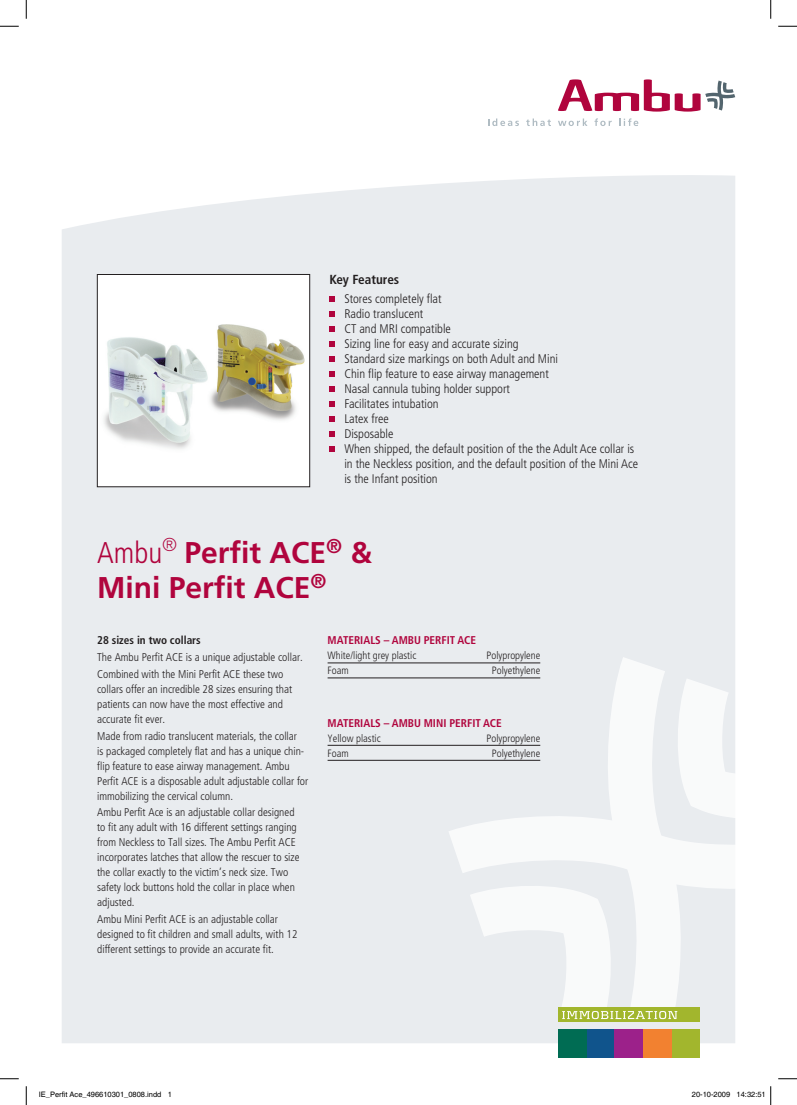
<style>
.page{position:relative;width:797px;height:1105px;background:#fff}
.page>*{position:absolute;margin:0;border:0;box-sizing:border-box;transform-origin:0 0}
.t1{font:700 30px/35px "Frutiger";color:#b0043d}
.t2{font:700 condensed 13.12px "Frutiger";color:#231f20}
.t3{font:300 condensed 12.5px/15px "Frutiger";color:#231f20}
.t4{font:300 condensed 11.25px/15px "Frutiger";color:#231f20}
.t5{font:700 condensed 11.25px "Frutiger";color:#b0043d}
.t6{font:700 condensed 11.25px "Frutiger";color:#231f20}
.t7{font:300 condensed 10.62px "Frutiger";color:#231f20}
.t8{font:7.5px "Helvetica";color:#000}
.s1{font-weight:300;font-stretch:condensed}
</style>
<div class="page">
<div style="left:62px;top:175px;width:673px;height:868px;background:#e9ecef"></div>
<svg style="left:558px;top:79px;width:177px;height:33px"></svg>
<svg style="left:488px;top:118px;width:31px;height:8px"></svg>
<svg style="left:526px;top:118px;width:25px;height:8px"></svg>
<svg style="left:558px;top:118px;width:29px;height:8px"></svg>
<svg style="left:594px;top:118px;width:17px;height:8px"></svg>
<svg style="left:619px;top:118px;width:19px;height:8px"></svg>
<svg style="left:448px;top:657px;width:287px;height:356px;fill:#e9ecef"></svg>
<img style="left:99px;top:276px;width:209px;height:207px">
<div style="left:97px;top:274px;width:213px;height:213px;border:1px solid #231f20"></div>
<svg style="left:329px;top:296px;width:6px;height:5px"></svg>
<svg style="left:329px;top:311px;width:6px;height:5px"></svg>
<svg style="left:329px;top:326px;width:6px;height:5px"></svg>
<svg style="left:329px;top:341px;width:6px;height:5px"></svg>
<svg style="left:329px;top:356px;width:6px;height:5px"></svg>
<svg style="left:329px;top:371px;width:6px;height:5px"></svg>
<svg style="left:329px;top:386px;width:6px;height:5px"></svg>
<svg style="left:329px;top:401px;width:6px;height:5px"></svg>
<svg style="left:329px;top:416px;width:6px;height:5px"></svg>
<svg style="left:329px;top:431px;width:6px;height:5px"></svg>
<svg style="left:329px;top:446px;width:6px;height:5px"></svg>
<hr style="left:327px;top:663px;width:213px;height:1px;background:#231f20">
<hr style="left:327px;top:678px;width:213px;height:1px;background:#231f20">
<hr style="left:327px;top:745px;width:213px;height:1px;background:#231f20">
<hr style="left:327px;top:760px;width:213px;height:1px;background:#231f20">
<div style="left:558px;top:1008px;width:141px;height:14px;background:#a2b62d"></div>
<div style="left:671px;top:1029px;width:28px;height:28px;background:#a2b62d"></div>
<div style="left:643px;top:1029px;width:28px;height:28px;background:#f28130"></div>
<div style="left:586px;top:1029px;width:28px;height:28px;background:#10548c"></div>
<div style="left:558px;top:1029px;width:28px;height:28px;background:#006c53"></div>
<div style="left:614px;top:1029px;width:29px;height:28px;background:#9c218a"></div>
<svg style="left:470px;top:882px;width:207px;height:137px"></svg>
<svg style="left:0;top:25px;width:19px;height:2px"></svg>
<svg style="left:778px;top:25px;width:19px;height:2px"></svg>
<svg style="left:0;top:1078px;width:19px;height:1px"></svg>
<svg style="left:778px;top:1078px;width:19px;height:1px"></svg>
<svg style="left:25px;top:0;width:2px;height:19px"></svg>
<svg style="left:25px;top:1086px;width:2px;height:19px"></svg>
<svg style="left:770px;top:0;width:1px;height:19px"></svg>
<svg style="left:770px;top:1086px;width:1px;height:19px"></svg>
<p class="t2" style="left:329px;top:272px;width:71px">KEY FEATURES</p>
<p class="t3" style="left:344px;top:291px;width:295px">Stores completely flat<br>Radio translucent<br>CT and MRI compatible<br>Sizing line for easy and accurate sizing<br>Standard size markings on both Adult and Mini<br>Chin flip feature to ease airway management<br>Nasal cannula tubing holder support<br>Facilitates intubation<br>Latex free<br>Disposable<br>When shipped, the default position of the the Adult Ace collar is in the Neckless position, and the default position of the Mini Ace is the Infant position</p>
<h1 class="t1" style="left:97px;top:535px;width:276px"><span class="s1">Ambu</span><sup>®</sup> Perfit ACE<sup>®</sup> &amp;<br>Mini Perfit ACE<sup>®</sup></h1>
<p class="t6" style="left:97px;top:634px;width:105px">28 SIZES IN TWO COLLARS</p>
<p class="t4" style="left:97px;top:649px;width:207px;line-height:16.8px">The Ambu Perfit ACE is a unique adjustable collar.<br>Combined with the Mini Perfit ACE these two</p>
<p class="t4" style="left:97px;top:681px;width:196px">collars offer an incredible 28 sizes ensuring that patients can now have the most effective and accurate fit ever.</p>
<p class="t4" style="left:97px;top:728px;width:213px">Made from radio translucent materials, the collar<br>is packaged completely flat and has a unique chin&shy;flip feature to ease airway management. Ambu Perfit ACE is a disposable adult adjustable collar for immobilizing the cervical column.</p>
<p class="t4" style="left:97px;top:805px;width:204px">Ambu Perfit Ace is an adjustable collar designed to fit any adult with 16 different settings ranging from Neckless to Tall sizes. The Ambu Perfit ACE incorporates latches that allow the rescuer to size the collar exactly to the victim’s neck size. Two safety lock buttons hold the collar in place when adjusted.</p>
<p class="t4" style="left:97px;top:912px;width:202px">Ambu Mini Perfit ACE is an adjustable collar designed to fit children and small adults, with 12 different settings to provide an accurate fit.</p>
<p class="t5" style="left:327px;top:634px;width:150px">MATERIALS – AM BU PERFIT ACE</p>
<p class="t7" style="left:327px;top:649px;width:90px">White/light grey plastic</p>
<p class="t7" style="left:486px;top:649px;width:55px">Polypropylene</p>
<p class="t7" style="left:327px;top:664px;width:23px">Foam</p>
<p class="t7" style="left:492px;top:664px;width:50px">Polyethylene</p>
<p class="t5" style="left:327px;top:716px;width:176px">MATERIALS – AM BU MINI PERFIT ACE</p>
<p class="t7" style="left:327px;top:732px;width:55px">Yellow plastic</p>
<p class="t7" style="left:486px;top:732px;width:55px">Polypropylene</p>
<p class="t7" style="left:327px;top:747px;width:23px">Foam</p>
<p class="t7" style="left:492px;top:747px;width:50px">Polyethylene</p>
<p class="t8" style="left:39px;top:1090px;width:135px">IE_Perfit Ace_496610301_0808.indd 1</p>
<p class="t8" style="left:692px;top:1090px;width:75px">20-10-2009 14:32:51</p>
</div>
